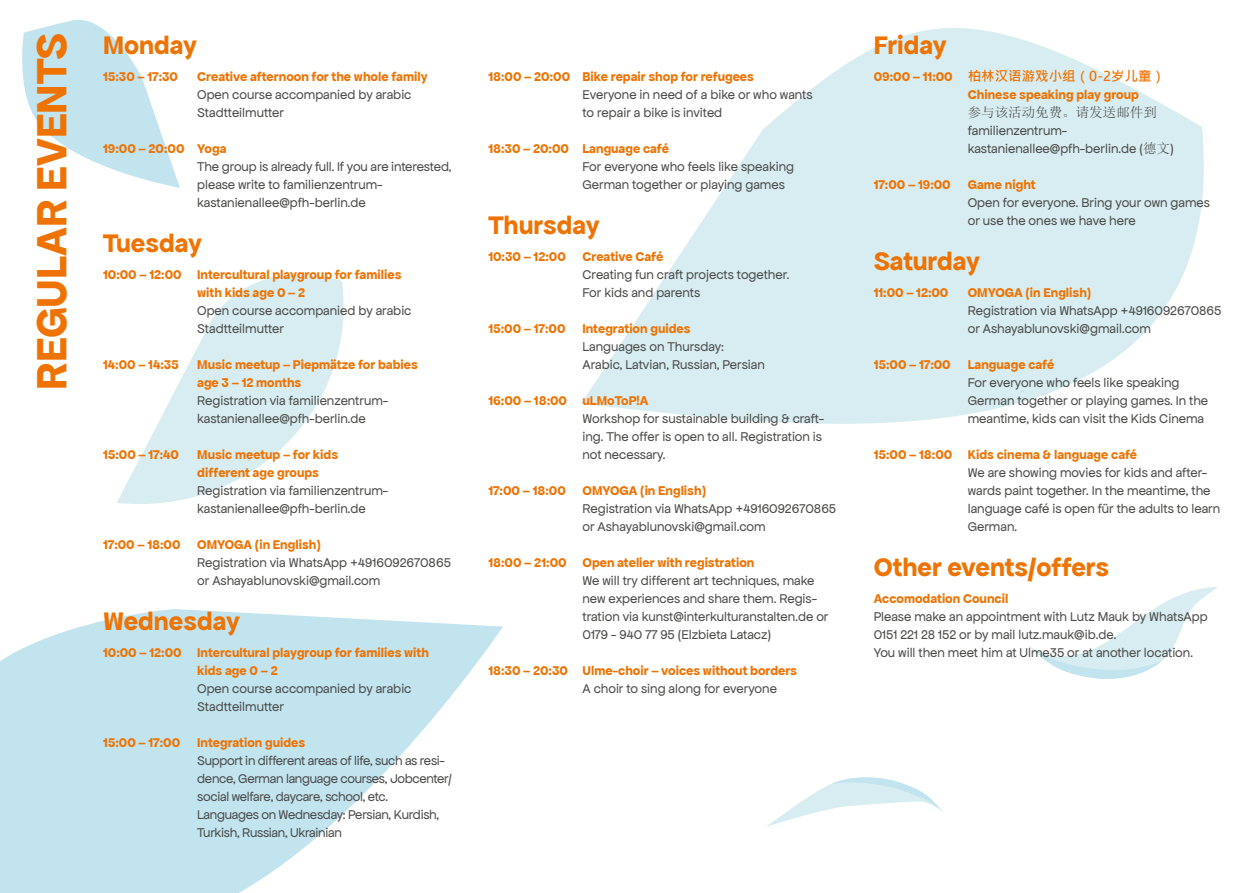
<style>
.page{position:relative;width:1259px;height:893px;background:#fff}
.page>*{position:absolute;margin:0;border:0;box-sizing:border-box;transform-origin:0 0}
._30_36___Apfel_Grotesk_Fett__rechtsbündig{font:700 45px "Apfel Grotezk";color:#ee7303}
._18_21___Apfel_Grotesk{font:700 27px "Apfel Grotezk";color:#ee7303}
._9_10_8___Apfel_Grotesk__linksbündig__ke_{font:13.5px/18px "Apfel Grotezk";color:#4d4d4c}
._9_10_8___Apfel_Grotesk__linksbündig__ke_-2{font:700 13.5px/18px "Apfel Grotezk";color:#ee7303}
._9_10_8___Apfel_Grotesk__linksbündig__ke_-3{font:13.5px/18px "Apfel Grotezk";letter-spacing:-.02em;color:#4d4d4c}
.s1{font-weight:700;color:#ee7303}
.s2{font-weight:400;color:#4d4d4c}
.s3{font-family:"Microsoft Jheng Hei UI Bold";color:#ee7303}
.s4{font-family:"Sim Sun"}
</style>
<div class="page">
<svg style="left:1028px;top:587px;width:189px;height:92px"></svg>
<svg style="left:581px;top:28px;width:623px;height:396px;fill:#d8edf1"></svg>
<svg style="left:767px;top:777px;width:177px;height:50px"></svg>
<svg style="left:22px;top:20px;width:158px;height:168px"></svg>
<svg style="left:117px;top:274px;width:227px;height:230px;fill:#d8edf1"></svg>
<svg style="left:0;top:609px;width:503px;height:284px;fill:#c1e4ef"></svg>
<p class="_30_36___Apfel_Grotesk_Fett__rechtsbündig" style="left:26px;top:390px;width:358px;rotate:-90deg">REGULAR EVENTS</p>
<p class="_18_21___Apfel_Grotesk" style="left:103px;top:30px;width:95px">Monday</p>
<p class="_9_10_8___Apfel_Grotesk__linksbündig__ke_-2" style="left:103px;top:68px;width:76px">15:30 – 17:30</p>
<p class="_9_10_8___Apfel_Grotesk__linksbündig__ke_-2" style="left:103px;top:140px;width:83px">19:00 – 20:00</p>
<p class="_9_10_8___Apfel_Grotesk__linksbündig__ke_" style="left:197px;top:68px;width:232px"><span class="s1">Creative afternoon for the whole family<br></span>Open course accompanied by arabic<br>Stadtteilmutter</p>
<p class="_9_10_8___Apfel_Grotesk__linksbündig__ke_" style="left:197px;top:140px;width:256px"><span class="s1">Yoga<br></span>The group is already full. If you are interested, please write to familienzentrum&shy;kastanienallee@pfh-berlin.de</p>
<p class="_18_21___Apfel_Grotesk" style="left:103px;top:228px;width:100px">Tuesday</p>
<p class="_9_10_8___Apfel_Grotesk__linksbündig__ke_-2" style="left:103px;top:266px;width:80px">10:00 – 12:00</p>
<p class="_9_10_8___Apfel_Grotesk__linksbündig__ke_-2" style="left:103px;top:356px;width:77px">14:00 – 14:35</p>
<p class="_9_10_8___Apfel_Grotesk__linksbündig__ke_-2" style="left:103px;top:446px;width:77px">15:00 – 17:40</p>
<p class="_9_10_8___Apfel_Grotesk__linksbündig__ke_-2" style="left:103px;top:536px;width:79px">17:00 – 18:00</p>
<p class="_9_10_8___Apfel_Grotesk__linksbündig__ke_-2" style="left:197px;top:266px;width:216px">Intercultural playgroup for families with kids age 0 – 2<br><span class="s2">Open course accompanied by arabic<br>Stadtteilmutter</span></p>
<p class="_9_10_8___Apfel_Grotesk__linksbündig__ke_" style="left:197px;top:356px;width:222px"><span class="s1">Music meetup – Piepmätze for babies age 3 – 12 months<br></span>Registration via familienzentrum&shy;kastanienallee@pfh-berlin.de</p>
<p class="_9_10_8___Apfel_Grotesk__linksbündig__ke_" style="left:197px;top:446px;width:192px"><span class="s1">Music meetup – for kids different age groups<br></span>Registration via familienzentrum&shy;kastanienallee@pfh-berlin.de</p>
<p class="_9_10_8___Apfel_Grotesk__linksbündig__ke_" style="left:197px;top:536px;width:255px"><span class="s1">OMYOGA (in English)<br></span>Registration via WhatsApp +4916092670865 or Ashayablunovski@gmail.com</p>
<p class="_18_21___Apfel_Grotesk" style="left:103px;top:606px;width:138px">Wednesday</p>
<p class="_9_10_8___Apfel_Grotesk__linksbündig__ke_-2" style="left:197px;top:644px;width:233px">Intercultural playgroup for families with kids age 0 – 2<br><span class="s2">Open course accompanied by arabic<br>Stadtteilmutter</span></p>
<p class="_9_10_8___Apfel_Grotesk__linksbündig__ke_-3" style="left:197px;top:734px;width:256px"><span class="s1">Integration guides<br></span>Support in different areas of life, such as resi&shy;dence, German language courses, Jobcenter/ social welfare, daycare, school, etc.<br>Languages on Wednesday: Persian, Kurdish, Turkish, Russian, Ukrainian</p>
<p class="_9_10_8___Apfel_Grotesk__linksbündig__ke_-2" style="left:103px;top:644px;width:80px">10:00 – 12:00</p>
<p class="_9_10_8___Apfel_Grotesk__linksbündig__ke_-2" style="left:103px;top:734px;width:79px">15:00 – 17:00</p>
<p class="_9_10_8___Apfel_Grotesk__linksbündig__ke_-2" style="left:488px;top:68px;width:83px">18:00 – 20:00</p>
<p class="_9_10_8___Apfel_Grotesk__linksbündig__ke_-2" style="left:488px;top:140px;width:82px">18:30 – 20:00</p>
<p class="_9_10_8___Apfel_Grotesk__linksbündig__ke_" style="left:582px;top:68px;width:232px"><span class="s1">Bike repair shop for refugees<br></span>Everyone in need of a bike or who wants to repair a bike is invited</p>
<p class="_9_10_8___Apfel_Grotesk__linksbündig__ke_" style="left:582px;top:140px;width:213px"><span class="s1">Language café<br></span>For everyone who feels like speaking<br>German together or playing games</p>
<p class="_18_21___Apfel_Grotesk" style="left:488px;top:210px;width:113px">Thursday</p>
<p class="_9_10_8___Apfel_Grotesk__linksbündig__ke_-2" style="left:488px;top:248px;width:79px">10:30 – 12:00</p>
<p class="_9_10_8___Apfel_Grotesk__linksbündig__ke_-2" style="left:488px;top:320px;width:79px">15:00 – 17:00</p>
<p class="_9_10_8___Apfel_Grotesk__linksbündig__ke_-2" style="left:488px;top:392px;width:80px">16:00 – 18:00</p>
<p class="_9_10_8___Apfel_Grotesk__linksbündig__ke_-2" style="left:488px;top:482px;width:79px">17:00 – 18:00</p>
<p class="_9_10_8___Apfel_Grotesk__linksbündig__ke_-2" style="left:488px;top:554px;width:80px">18:00 – 21:00</p>
<p class="_9_10_8___Apfel_Grotesk__linksbündig__ke_-2" style="left:488px;top:662px;width:81px">18:30 – 20:30</p>
<p class="_9_10_8___Apfel_Grotesk__linksbündig__ke_" style="left:582px;top:248px;width:208px"><span class="s1">Creative Café<br></span>Creating fun craft projects together.<br>For kids and parents</p>
<p class="_9_10_8___Apfel_Grotesk__linksbündig__ke_" style="left:582px;top:320px;width:184px"><span class="s1">Integration guides<br></span>Languages on Thursday:<br>Arabic, Latvian, Russian, Persian</p>
<p class="_9_10_8___Apfel_Grotesk__linksbündig__ke_" style="left:582px;top:392px;width:243px"><span class="s1">uLMoToP!A<br></span>Workshop for sustainable building &amp; craft&shy;ing. The offer is open to all. Registration is not necessary.</p>
<p class="_9_10_8___Apfel_Grotesk__linksbündig__ke_" style="left:582px;top:482px;width:255px"><span class="s1">OMYOGA (in English)<br></span>Registration via WhatsApp +4916092670865 or Ashayablunovski@gmail.com</p>
<p class="_9_10_8___Apfel_Grotesk__linksbündig__ke_" style="left:582px;top:554px;width:247px"><span class="s1">Open atelier with registration<br></span>We will try different art techniques, make new experiences and share them. Regis&shy;tration via kunst@interkulturanstalten.de or 0179 - 940 77 95 (Elzbieta Latacz)</p>
<p class="_9_10_8___Apfel_Grotesk__linksbündig__ke_-2" style="left:582px;top:662px;width:216px">Ulme-choir – voices without borders<br><span class="s2">A choir to sing along for everyone</span></p>
<p class="_18_21___Apfel_Grotesk" style="left:873px;top:30px;width:75px">Friday</p>
<p class="_9_10_8___Apfel_Grotesk__linksbündig__ke_-2" style="left:873px;top:68px;width:81px">09:00 – 11:00</p>
<p class="_9_10_8___Apfel_Grotesk__linksbündig__ke_-2" style="left:873px;top:176px;width:79px">17:00 – 19:00</p>
<p class="_9_10_8___Apfel_Grotesk__linksbündig__ke_" style="left:967px;top:68px;width:207px"><span class="s3">柏林汉语游戏小组（0-2岁儿童）<br></span><span class="s1">Chinese speaking play group<br></span><span class="s4">参与该活动免费。请发送邮件到</span>familienzentrum&shy;kastanienallee@pfh-berlin.de (<span class="s4">德文</span>)</p>
<p class="_9_10_8___Apfel_Grotesk__linksbündig__ke_" style="left:967px;top:176px;width:244px"><span class="s1">Game night<br></span>Open for everyone. Bring your own games or use the ones we have here</p>
<p class="_18_21___Apfel_Grotesk" style="left:873px;top:246px;width:108px">Saturday</p>
<p class="_9_10_8___Apfel_Grotesk__linksbündig__ke_" style="left:967px;top:284px;width:255px"><span class="s1">OMYOGA (in English)<br></span>Registration via WhatsApp +4916092670865 or Ashayablunovski@gmail.com</p>
<p class="_9_10_8___Apfel_Grotesk__linksbündig__ke_" style="left:967px;top:356px;width:242px"><span class="s1">Language café<br></span>For everyone who feels like speaking<br>German together or playing games. In the meantime, kids can visit the Kids Cinema</p>
<p class="_9_10_8___Apfel_Grotesk__linksbündig__ke_" style="left:967px;top:446px;width:254px"><span class="s1">Kids cinema &amp; language café<br></span>We are showing movies for kids and after&shy;wards paint together. In the meantime, the language café is open für the adults to learn<br>German.</p>
<p class="_9_10_8___Apfel_Grotesk__linksbündig__ke_-2" style="left:873px;top:284px;width:76px">11:00 – 12:00</p>
<p class="_9_10_8___Apfel_Grotesk__linksbündig__ke_-2" style="left:873px;top:356px;width:79px">15:00 – 17:00</p>
<p class="_9_10_8___Apfel_Grotesk__linksbündig__ke_-2" style="left:873px;top:446px;width:80px">15:00 – 18:00</p>
<p class="_18_21___Apfel_Grotesk" style="left:873px;top:552px;width:237px">Other events/offers</p>
<p class="_9_10_8___Apfel_Grotesk__linksbündig__ke_" style="left:873px;top:590px;width:335px"><span class="s1">Accomodation Council<br></span>Please make an appointment with Lutz Mauk by WhatsApp 0151 221 28 152 or by mail lutz.mauk@ib.de.<br>You will then meet him at Ulme35 or at another location.</p>
</div>
